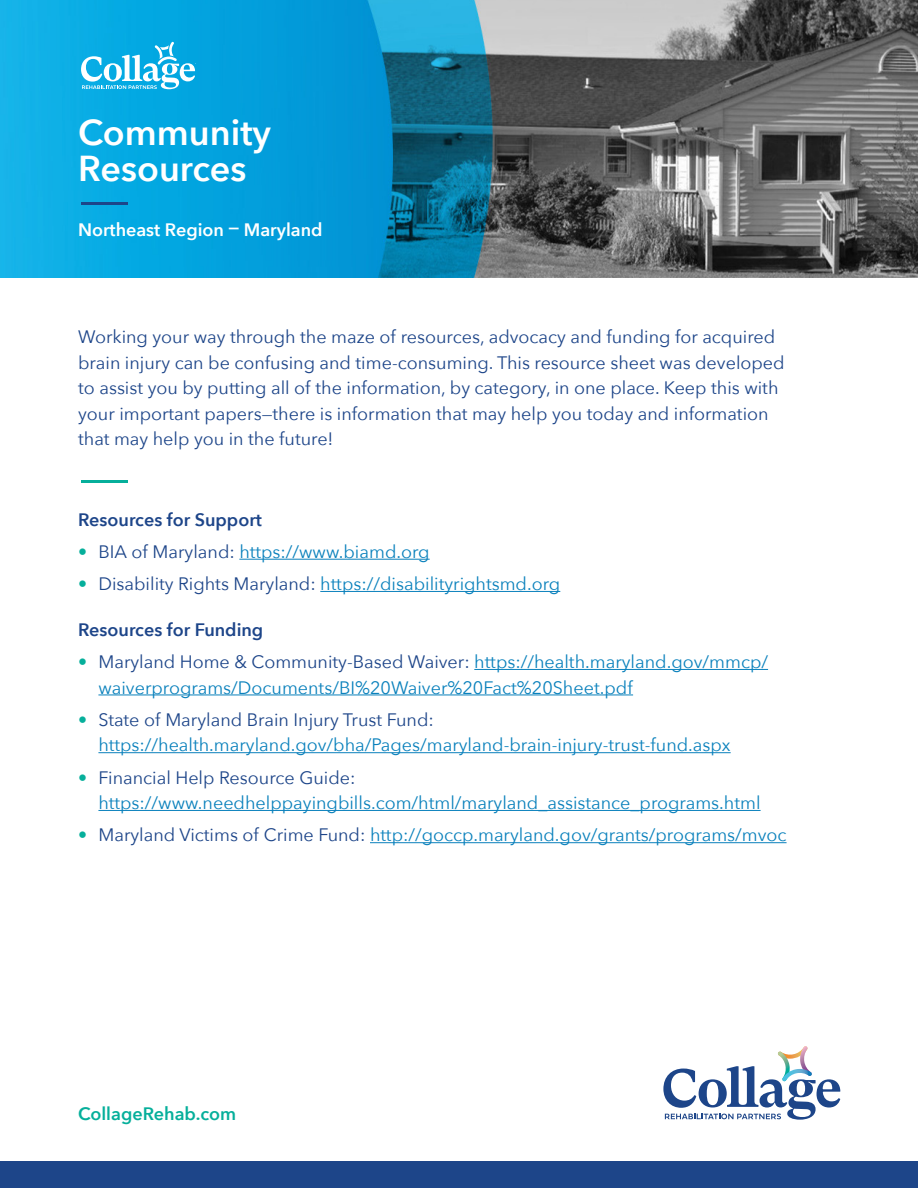
<style>
.page{position:relative;width:918px;height:1188px;background:#fff}
.page>*{position:absolute;margin:0;border:0;box-sizing:border-box;transform-origin:0 0}
.t1{font:600 36px/36px "Avenir Next";color:#fff}
.t2{font:18px/25.5px "Avenir Next";color:#0a81bc}
.t3{font:18px/25.5px "Avenir Next";color:#1d4589}
.t4{font:600 18px "Avenir Next";color:#1d4589}
.t5{font:600 18px "Avenir Next";color:#fff}
.t6{font:600 18px "Avenir Next";color:#06af9b}
.s1{color:#06af9b}
.s2{color:#1d4589}
</style>
<div class="page">
<img style="left:0;top:0;width:918px;height:277px">
<svg style="left:81px;top:42px;width:114px;height:47px"></svg>
<svg style="left:663px;top:1046px;width:177px;height:74px"></svg>
<hr style="left:239px;top:559px;width:191px;height:1px;background:#0a81bc">
<hr style="left:320px;top:591px;width:240px;height:1px;background:#0a81bc">
<hr style="left:474px;top:669px;width:294px;height:1px;background:#0a81bc">
<hr style="left:98px;top:694px;width:535px;height:1px;background:#0a81bc">
<hr style="left:98px;top:752px;width:633px;height:1px;background:#0a81bc">
<hr style="left:98px;top:810px;width:663px;height:1px;background:#0a81bc">
<hr style="left:370px;top:842px;width:417px;height:1px;background:#0a81bc">
<hr style="left:81px;top:203px;width:47px;height:2px;background:#1d4589">
<hr style="left:81px;top:480px;width:47px;height:2px;background:#06af9b">
<div style="left:0;top:1161px;width:918px;height:27px;background:#1d4589"></div>
<h1 class="t1" style="left:78px;top:114px;width:194px">Community<br>Resources</h1>
<p class="t5" style="left:78px;top:214px;width:246px">Northeast Region — Maryland</p>
<p class="t3" style="left:78px;top:323px;width:708px">Working your way through the maze of resources, advocacy and funding for acquired brain injury can be confusing and time-consuming. This resource sheet was developed to assist you by putting all of the information, by category, in one place. Keep this with your important papers—there is information that may help you today and information that may help you in the future!</p>
<p class="t4" style="left:78px;top:504px;width:185px">Resources for Support</p>
<p class="t2" style="left:78px;top:538px;width:353px"><span class="s1">•</span> <span class="s2">BIA of Maryland:</span> https://www.biamd.org</p>
<p class="t2" style="left:78px;top:570px;width:484px"><span class="s1">•</span> <span class="s2">Disability Rights Maryland:</span> https://disabilityrightsmd.org</p>
<p class="t4" style="left:78px;top:614px;width:187px">Resources for Funding</p>
<p class="t2" style="left:98px;top:648px;width:671px;text-indent:-20px"><span class="s1">•</span> <span class="s2">Maryland Home &amp; Community-Based Waiver:</span> https://health.maryland.gov/mmcp/ waiverprograms/Documents/BI%20Waiver%20Fact%20Sheet.pdf</p>
<p class="t2" style="left:98px;top:706px;width:634px;text-indent:-20px"><span class="s1">•</span> <span class="s2">State of Maryland Brain Injury Trust Fund: </span>https://health.maryland.gov/bha/Pages/maryland-brain-injury-trust-fund.aspx</p>
<p class="t2" style="left:98px;top:764px;width:664px;text-indent:-20px"><span class="s1">•</span> <span class="s2">Financial Help Resource Guide: </span>https://www.needhelppayingbills.com/html/maryland_assistance_programs.html</p>
<p class="t2" style="left:78px;top:822px;width:710px"><span class="s1">•</span> <span class="s2">Maryland Victims of Crime Fund:</span> http://goccp.maryland.gov/grants/programs/mvoc</p>
<p class="t6" style="left:78px;top:1098px;width:160px">CollageRehab.com</p>
</div>
